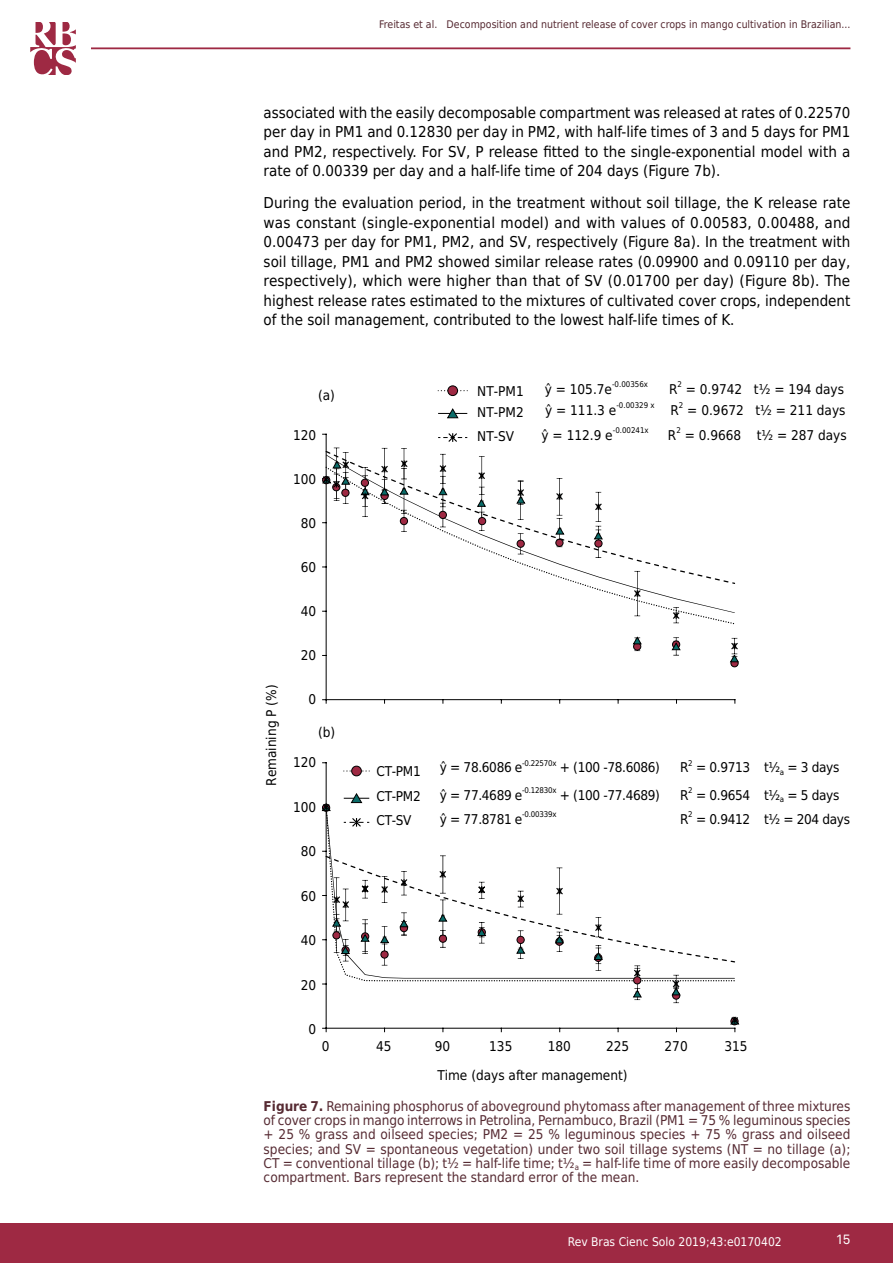
<style>
.page{position:relative;width:893px;height:1263px;background:#fff}
.page>*{position:absolute;margin:0;border:0;box-sizing:border-box;transform-origin:0 0}
.t1{font:15px/19.5px "DejaVu Sans Condensed";color:#000;text-align:justify}
.t2{font:13.5px/14.2px "DejaVu Sans Condensed";color:#562a32;text-align:justify}
.t3{font:13.5px/21px "DejaVu Sans Condensed";color:#000}
.t4{font:13.5px/25.5px "DejaVu Sans Condensed";letter-spacing:-.025em;color:#000}
.t5{font:13.5px "Akkurat Pro";color:#fff}
.t6{font:12px "DejaVu Sans Condensed";color:#fff}
.t7{font:10.5px "DejaVu Sans Condensed";color:#562a32}
.t8{font:7.8px "DejaVu Sans Condensed";letter-spacing:-.025em;color:#000}
.s1{font-weight:700}
</style>
<div class="page">
<div style="left:0;top:1223px;width:893px;height:40px;background:#9e2943"></div>
<hr style="left:91px;top:47px;width:759px;height:2px;background:#9e2943">
<svg style="left:30px;top:22px;width:46px;height:52px"></svg>
<svg style="left:325px;top:550px;width:358px;height:34px"></svg>
<hr style="left:326px;top:699px;width:409px;height:1px;background:#000">
<hr style="left:326px;top:434px;width:1px;height:266px;background:#000">
<hr style="left:326px;top:1028px;width:409px;height:1px;background:#000">
<hr style="left:326px;top:763px;width:1px;height:265px;background:#000">
<div style="left:352px;top:766px;width:9px;height:10px;background:#9e2943;border-radius:50%"></div>
<div style="left:351px;top:766px;width:11px;height:10px;border:1px solid #000;border-radius:50%"></div>
<svg style="left:344px;top:793px;width:25px;height:10px"></svg>
<svg style="left:730px;top:1024px;width:10px;height:8px"></svg>
<svg style="left:323px;top:851px;width:412px;height:152px"></svg>
<svg style="left:321px;top:803px;width:10px;height:9px"></svg>
<div style="left:730px;top:659px;width:8px;height:8px;border:1px solid #000;border-radius:50%"></div>
<svg style="left:632px;top:571px;width:107px;height:95px"></svg>
<svg style="left:438px;top:390px;width:30px;height:1px"></svg>
<div style="left:448px;top:386px;width:10px;height:10px;background:#9e2943;border-radius:50%"></div>
<div style="left:447px;top:385px;width:11px;height:11px;border:1px solid #000;border-radius:50%"></div>
<svg style="left:438px;top:408px;width:29px;height:10px"></svg>
<svg style="left:322px;top:433px;width:281px;height:125px"></svg>
<p class="t7" style="left:379px;top:16px;width:473px">Freitas et al. Decomposition and nutrient release of cover crops in mango cultivation in Brazilian...</p>
<p class="t1" style="left:264px;top:102px;width:588px">associated with the easily decomposable compartment was released at rates of 0.22570 per day in PM1 and 0.12830 per day in PM2, with half-life times of 3 and 5 days for PM1 and PM2, respectively. For SV, P release fitted to the single-exponential model with a rate of 0.00339 per day and a half-life time of 204 days (Figure 7b).</p>
<p class="t1" style="left:264px;top:193px;width:588px">During the evaluation period, in the treatment without soil tillage, the K release rate was constant (single-exponential model) and with values of 0.00583, 0.00488, and 0.00473 per day for PM1, PM2, and SV, respectively (Figure 8a). In the treatment with soil tillage, PM1 and PM2 showed similar release rates (0.09900 and 0.09110 per day, respectively), which were higher than that of SV (0.01700 per day) (Figure 8b). The highest release rates estimated to the mixtures of cultivated cover crops, independent of the soil management, contributed to the lowest half-life times of K.</p>
<p class="t3" style="left:260px;top:786px;width:103px;rotate:-90deg">Remaining P (%)</p>
<p class="t3" style="left:318px;top:385px;width:18px">(a)</p>
<p class="t3" style="left:293px;top:424px;width:25px">120</p>
<p class="t3" style="left:293px;top:468px;width:25px">100</p>
<p class="t3" style="left:301px;top:512px;width:17px">80</p>
<p class="t3" style="left:301px;top:556px;width:17px">60</p>
<p class="t3" style="left:301px;top:600px;width:17px">40</p>
<p class="t3" style="left:301px;top:645px;width:17px">20</p>
<p class="t3" style="left:309px;top:689px;width:9px">0</p>
<p class="t3" style="left:318px;top:721px;width:19px">(b)</p>
<p class="t3" style="left:293px;top:752px;width:25px">120</p>
<p class="t3" style="left:293px;top:796px;width:25px">100</p>
<p class="t3" style="left:301px;top:841px;width:17px">80</p>
<p class="t3" style="left:301px;top:885px;width:17px">60</p>
<p class="t3" style="left:301px;top:930px;width:17px">40</p>
<p class="t3" style="left:301px;top:974px;width:17px">20</p>
<p class="t3" style="left:309px;top:1019px;width:9px">0</p>
<p class="t3" style="left:322px;top:1035px;width:9px">0</p>
<p class="t3" style="left:477px;top:380px;width:48px">NT-PM1<br>NT-PM2</p>
<p class="t3" style="left:477px;top:425px;width:38px">NT-SV</p>
<p class="t3" style="left:545px;top:379px;width:69px">ŷ = 105.7e</p>
<p class="t8" style="left:612px;top:378px;width:38px">-0.00356x</p>
<p class="t3" style="left:669px;top:379px;width:10px">R</p>
<p class="t8" style="left:677px;top:378px;width:6px">2</p>
<p class="t3" style="left:686px;top:379px;width:160px">= 0.9742 t½ = 194 days</p>
<p class="t3" style="left:545px;top:399px;width:73px">ŷ = 111.3 e</p>
<p class="t8" style="left:616px;top:399px;width:40px">-0.00329 x</p>
<p class="t3" style="left:670px;top:399px;width:10px">R</p>
<p class="t8" style="left:679px;top:399px;width:6px">2</p>
<p class="t3" style="left:687px;top:399px;width:160px">= 0.9672 t½ = 211 days</p>
<p class="t3" style="left:542px;top:424px;width:73px">ŷ = 112.9 e</p>
<p class="t8" style="left:613px;top:424px;width:38px">-0.00241x</p>
<p class="t3" style="left:668px;top:424px;width:10px">R</p>
<p class="t8" style="left:676px;top:424px;width:6px">2</p>
<p class="t3" style="left:685px;top:424px;width:164px">= 0.9668 t½ = 287 days</p>
<p class="t4" style="left:377px;top:758px;width:46px">CT-PM1<br>CT-PM2</p>
<p class="t3" style="left:377px;top:810px;width:36px">CT-SV</p>
<p class="t3" style="left:440px;top:757px;width:84px">ŷ = 78.6086 e</p>
<p class="t8" style="left:522px;top:757px;width:36px">-0.22570x</p>
<p class="t4" style="left:560px;top:755px;width:102px">+ (100 -78.6086)</p>
<p class="t3" style="left:680px;top:757px;width:10px">R</p>
<p class="t8" style="left:688px;top:757px;width:6px">2</p>
<p class="t4" style="left:696px;top:755px;width:145px">= 0.9713 t½<sub>a</sub> = 3 days</p>
<p class="t3" style="left:440px;top:784px;width:84px">ŷ = 77.4689 e</p>
<p class="t8" style="left:522px;top:784px;width:36px">-0.12830x</p>
<p class="t4" style="left:560px;top:782px;width:102px">+ (100 -77.4689)</p>
<p class="t3" style="left:680px;top:784px;width:10px">R</p>
<p class="t8" style="left:688px;top:784px;width:6px">2</p>
<p class="t4" style="left:696px;top:782px;width:145px">= 0.9654 t½<sub>a</sub> = 5 days</p>
<p class="t3" style="left:440px;top:808px;width:84px">ŷ = 77.8781 e</p>
<p class="t8" style="left:522px;top:808px;width:36px">-0.00339x</p>
<p class="t3" style="left:680px;top:808px;width:10px">R</p>
<p class="t8" style="left:688px;top:808px;width:6px">2</p>
<p class="t4" style="left:696px;top:806px;width:156px">= 0.9412 t½ = 204 days</p>
<p class="t3" style="left:376px;top:1035px;width:17px">45</p>
<p class="t3" style="left:435px;top:1035px;width:17px">90</p>
<p class="t3" style="left:489px;top:1035px;width:25px">135</p>
<p class="t3" style="left:548px;top:1035px;width:25px">180</p>
<p class="t3" style="left:606px;top:1035px;width:25px">225</p>
<p class="t3" style="left:664px;top:1035px;width:25px">270</p>
<p class="t3" style="left:724px;top:1035px;width:25px">315</p>
<p class="t3" style="left:437px;top:1064px;width:192px">Time (days after management)</p>
<p class="t2" style="left:264px;top:1099px;width:588px"><span class="s1">Figure 7.</span> Remaining phosphorus of aboveground phytomass after management of three mixtures of cover crops in mango interrows in Petrolina, Pernambuco, Brazil (PM1 = 75 % leguminous species + 25 % grass and oilseed species; PM2 = 25 % leguminous species + 75 % grass and oilseed species; and SV = spontaneous vegetation) under two soil tillage systems (NT = no tillage (a); CT = conventional tillage (b); t½ = half-life time; t½<sub>a</sub> = half-life time of more easily decomposable compartment. Bars represent the standard error of the mean.</p>
<p class="t6" style="left:568px;top:1231px;width:215px">Rev Bras Cienc Solo 2019;43:e0170402</p>
<p class="t5" style="left:836px;top:1231px;width:16px">15</p>
</div>
